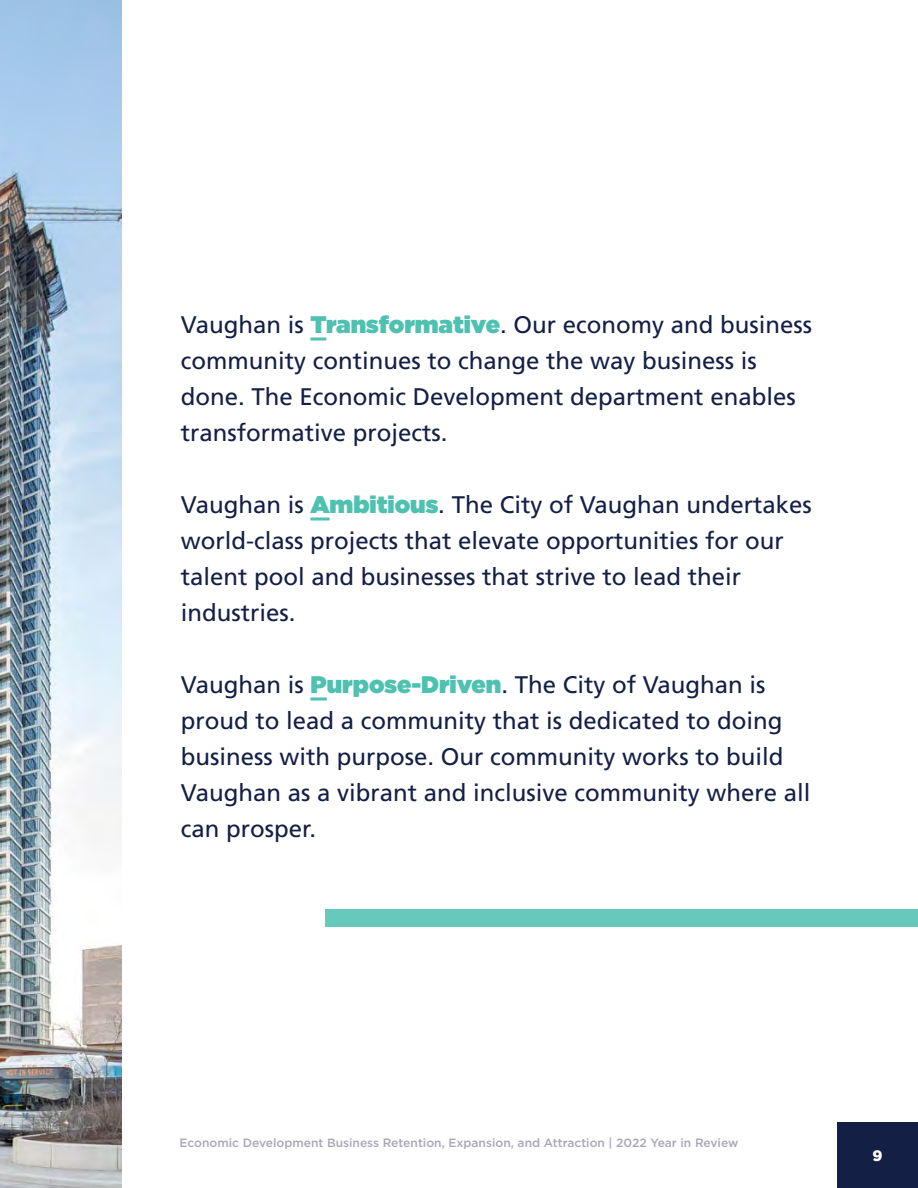
<style>
.page{position:relative;width:918px;height:1188px;background:#fff}
.page>*{position:absolute;margin:0;border:0;box-sizing:border-box;transform-origin:0 0}
.t1{font:24px/36px "Frutiger LT Std";color:#141f45}
.t2{font:900 15.15px "Gotham";color:#fff}
.t3{font:500 12px "Gotham";color:#a7a7b7}
.s1{font-family:"Gotham";font-weight:900;color:#4fc1b1}
</style>
<div class="page">
<div style="left:837px;top:1122px;width:81px;height:66px;background:#141f45"></div>
<svg style="left:310px;top:338px;width:16px;height:2px"></svg>
<hr style="left:310px;top:518px;width:20px;height:2px;background:#4fc1b1">
<svg style="left:310px;top:698px;width:17px;height:2px"></svg>
<div style="left:325px;top:909px;width:593px;height:18px;background:#66c9bb"></div>
<img style="left:0;top:0;width:121px;height:1188px">
<p class="t1" style="left:181px;top:307px;width:633px">Vaughan is <span class="s1">Transformative</span>. Our economy and business community continues to change the way business is done. The Economic Development department enables transformative projects.</p>
<p class="t1" style="left:181px;top:487px;width:633px">Vaughan is <span class="s1">Ambitious</span>. The City of Vaughan undertakes world-class projects that elevate opportunities for our talent pool and businesses that strive to lead their industries.</p>
<p class="t1" style="left:181px;top:667px;width:631px">Vaughan is <span class="s1">Purpose-Driven</span>. The City of Vaughan is proud to lead a community that is dedicated to doing business with purpose. Our community works to build Vaughan as a vibrant and inclusive community where all can prosper.</p>
<p class="t3" style="left:180px;top:1135px;width:560px">Economic Development Business Retention, Expansion, and Attraction | 2022 Year in Review</p>
<p class="t2" style="left:872px;top:1145px;width:12px">9</p>
</div>
